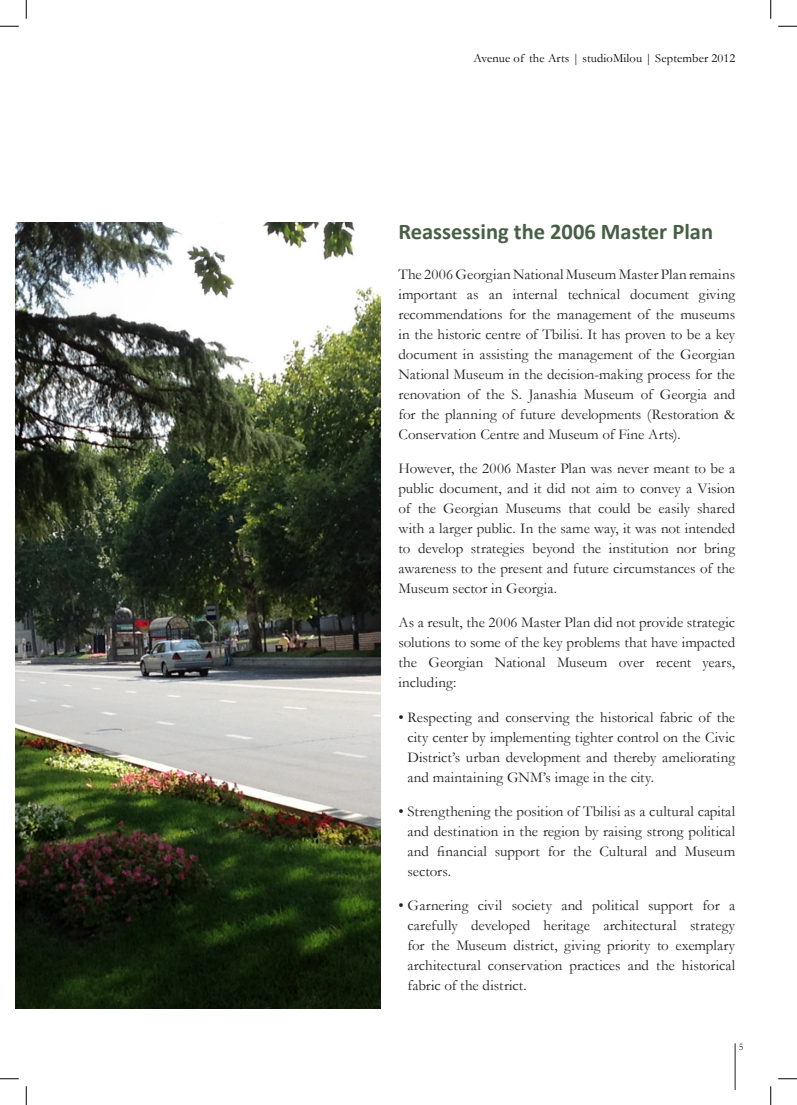
<style>
.page{position:relative;width:797px;height:1105px;background:#fff}
.page>*{position:absolute;margin:0;border:0;box-sizing:border-box;transform-origin:0 0}
.t1{font:700 22.5px "Calibri";color:#465f45}
.Body{font:15px/20px "Garamond";color:#231f20;text-align:justify}
.t2{font:12.5px "Garamond";letter-spacing:.01em;color:#000}
.Page_Numbering{font:10px "Garamond";color:#231f20}
</style>
<div class="page">
<img style="left:16px;top:222px;width:365px;height:786px">
<hr style="left:735px;top:1043px;width:1px;height:46px;background:#231f20">
<svg style="left:0;top:25px;width:19px;height:2px"></svg>
<svg style="left:778px;top:25px;width:19px;height:2px"></svg>
<svg style="left:0;top:1078px;width:19px;height:1px"></svg>
<svg style="left:778px;top:1078px;width:19px;height:1px"></svg>
<svg style="left:25px;top:0;width:2px;height:19px"></svg>
<svg style="left:25px;top:1086px;width:2px;height:19px"></svg>
<svg style="left:770px;top:0;width:1px;height:19px"></svg>
<svg style="left:770px;top:1086px;width:1px;height:19px"></svg>
<p class="t2" style="left:473px;top:49px;width:263px">Avenue of the Arts | studioMilou | September 2012</p>
<p class="t1" style="left:398px;top:217px;width:316px">Reassessing the 2006 Master Plan</p>
<p class="Body" style="left:398px;top:264px;width:338px">The 2006 Georgian National Museum Master Plan remains important as an internal technical document giving recommendations for the management of the museums in the historic centre of Tbilisi. It has proven to be a key document in assisting the management of the Georgian National Museum in the decision-making process for the renovation of the S. Janashia Museum of Georgia and for the planning of future developments (Restoration &amp; Conservation Centre and Museum of Fine Arts).</p>
<p class="Body" style="left:398px;top:458px;width:338px">However, the 2006 Master Plan was never meant to be a public document, and it did not aim to convey a Vision of the Georgian Museums that could be easily shared with a larger public. In the same way, it was not intended to develop strategies beyond the institution nor bring awareness to the present and future circumstances of the Museum sector in Georgia.</p>
<p class="Body" style="left:398px;top:612px;width:338px">As a result, the 2006 Master Plan did not provide strategic solutions to some of the key problems that have impacted the Georgian National Museum over recent years, including:</p>
<p class="Body" style="left:407px;top:706px;width:329px;text-indent:-9px">• Respecting and conserving the historical fabric of the city center by implementing tighter control on the Civic District’s urban development and thereby ameliorating and maintaining GNM’s image in the city.</p>
<p class="Body" style="left:407px;top:801px;width:329px;text-indent:-9px">• Strengthening the position of Tbilisi as a cultural capital and destination in the region by raising strong political and financial support for the Cultural and Museum sectors.</p>
<p class="Body" style="left:407px;top:895px;width:329px;text-indent:-9px">• Garnering civil society and political support for a carefully developed heritage architectural strategy for the Museum district, giving priority to exemplary architectural conservation practices and the historical fabric of the district.</p>
<p class="Page_Numbering" style="left:738px;top:1040px;width:6px">5</p>
</div>
